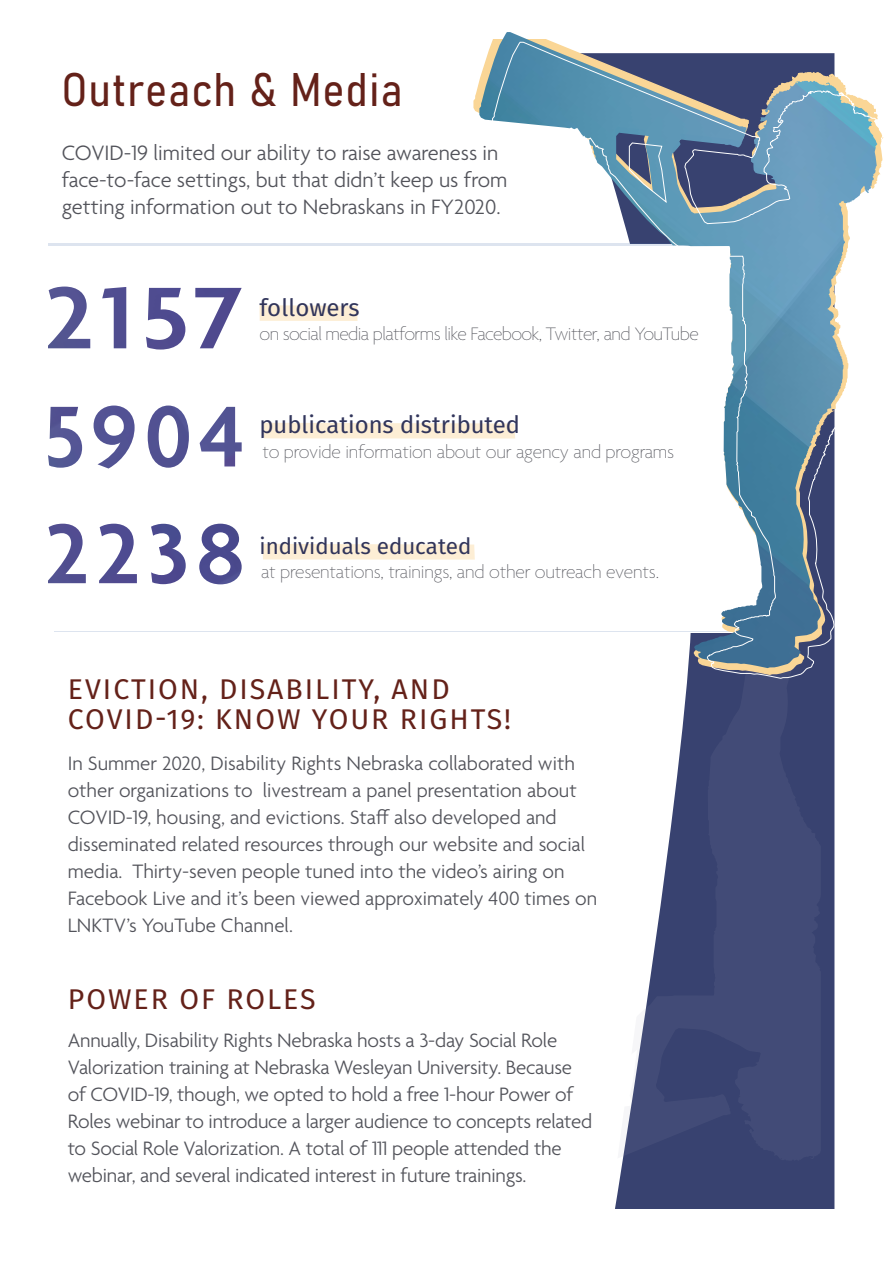
<style>
.page{position:relative;width:893px;height:1263px;background:#fff}
.page>*{position:absolute;margin:0;border:0;box-sizing:border-box;transform-origin:0 0}
.t1{font:46.5px "Bahnschrift";letter-spacing:.03em;color:#642119}
.t2{font:28.5px/30px "Fira Sans";letter-spacing:.07em;color:#642119}
.t3{font:24px "Fira Sans";color:#31355b}
.t4{font:300 22.5px/27px "Agenda";color:#52535a}
.t5{font:22.5px "Fira Sans";color:#31355b}
.t6{font:300 21px/27px "Agenda";letter-spacing:-.01em;color:#52535a}
.t7{font:100 19.5px "Agenda";letter-spacing:-.015em;color:#52535a}
</style>
<div class="page">
<div style="left:615px;top:679px;width:219px;height:530px;background:#384270"></div>
<svg style="left:615px;top:679px;width:206px;height:519px;fill:#424b77"></svg>
<hr style="left:48px;top:243px;width:698px;height:2px;background:#5578af">
<hr style="left:54px;top:631px;width:715px;height:1px;background:#5578af">
<svg style="left:263px;top:544px;width:210px;height:16px;background:#fdeed6"></svg>
<img style="left:48px;top:524px;width:194px;height:60px">
<img style="left:479px;top:32px;width:74px;height:600px">
<svg style="left:492px;top:42px;width:392px;height:637px"></svg>
<img style="left:48px;top:405px;width:194px;height:63px">
<div style="left:263px;top:423px;width:252px;height:15px;background:#fdeed5"></div>
<div style="left:260px;top:305px;width:97px;height:16px;background:#fdeed5"></div>
<img style="left:48px;top:287px;width:194px;height:63px">
<h1 class="t1" style="left:62px;top:61px;width:343px">Outreach &amp; Media</h1>
<p class="t4" style="left:62px;top:140px;width:447px">COVID-19 limited our ability to raise awareness in face-to-face settings, but that didn’t keep us from getting information out to Nebraskans in FY2020.</p>
<p class="t3" style="left:260px;top:289px;width:102px">followers</p>
<p class="t7" style="left:260px;top:323px;width:441px">on social media platforms like Facebook, Twitter, and YouTube</p>
<p class="t3" style="left:260px;top:407px;width:262px">publications distributed</p>
<p class="t7" style="left:263px;top:441px;width:413px">to provide information about our agency and programs</p>
<p class="t5" style="left:260px;top:529px;width:213px">individuals educated</p>
<p class="t7" style="left:261px;top:561px;width:399px">at presentations, trainings, and other outreach events.</p>
<h2 class="t2" style="left:68px;top:673px;width:445px">EVICTION, DISABILITY, AND<br>COVID-19: KNOW YOUR RIGHTS!</h2>
<p class="t6" style="left:68px;top:751px;width:531px">In Summer 2020, Disability Rights Nebraska collaborated with other organizations to livestream a panel presentation about COVID-19, housing, and evictions. Staff also developed and disseminated related resources through our website and social media. Thirty-seven people tuned into the video’s airing on Facebook Live and it’s been viewed approximately 400 times on LNKTV’s YouTube Channel.</p>
<h2 class="t2" style="left:68px;top:983px;width:249px">POWER OF ROLES</h2>
<p class="t6" style="left:68px;top:1028px;width:526px">Annually, Disability Rights Nebraska hosts a 3-day Social Role Valorization training at Nebraska Wesleyan University. Because of COVID-19, though, we opted to hold a free 1-hour Power of Roles webinar to introduce a larger audience to concepts related to Social Role Valorization. A total of 111 people attended the webinar, and several indicated interest in future trainings.</p>
</div>
